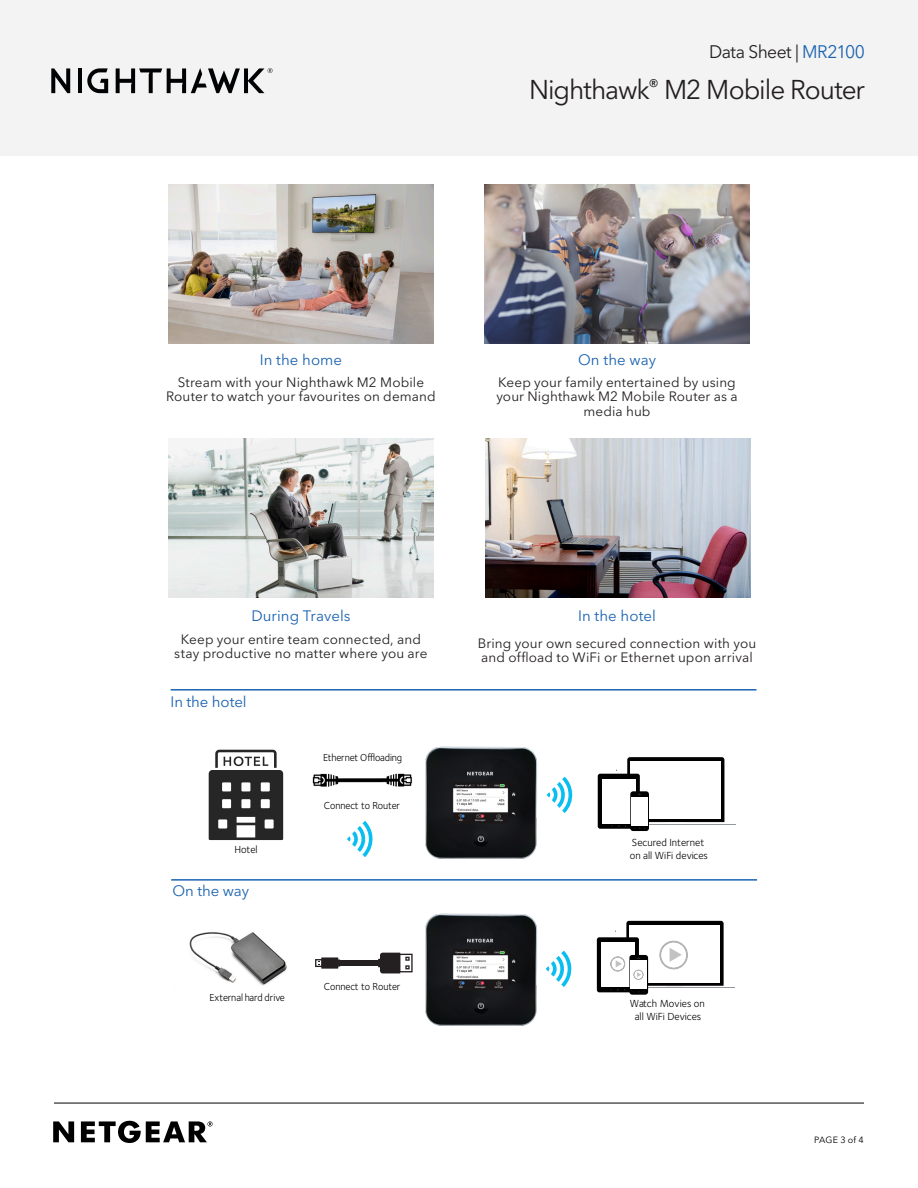
<style>
.page{position:relative;width:918px;height:1188px;background:#fff}
.page>*{position:absolute;margin:0;border:0;box-sizing:border-box;transform-origin:0 0}
.t1{font:27px "Avenir Next LT Pro";letter-spacing:-.04em;color:#231f20}
.t2{font:18px "Avenir Next LT Pro";letter-spacing:-.03em;color:#231f20}
.t3{font:15px "Avenir Next LT Pro";letter-spacing:.005em;color:#1b63b0}
.t4{font:13.5px/14.4px "Avenir Next LT Pro";letter-spacing:.01em;color:#231f20;text-align:center}
.t5{font:10.65px/12.8px "Foundry Sterling";color:#000}
.t6{font:10.5px "Foundry Sterling";color:#000}
.t7{font:10.5px "Foundry Sterling";letter-spacing:-.01em;color:#000001}
.t8{font:9px "Avenir Next LT Pro";letter-spacing:.015em;color:#000001}
.s1{color:#1b63b0}
</style>
<div class="page">
<div style="left:0;top:0;width:918px;height:156px;background:#f3f3f3"></div>
<svg style="left:81px;top:1121px;width:132px;height:22px"></svg>
<svg style="left:53px;top:1121px;width:21px;height:21px"></svg>
<hr style="left:54px;top:1103px;width:810px;height:1px;background:#000001">
<img style="left:169px;top:185px;width:264px;height:158px">
<img style="left:169px;top:439px;width:264px;height:159px">
<img style="left:485px;top:185px;width:264px;height:158px">
<svg style="left:209px;top:750px;width:74px;height:90px"></svg>
<svg style="left:347px;top:826px;width:15px;height:26px"></svg>
<hr style="left:616px;top:824px;width:120px;height:1px;background:#94999e">
<div style="left:598px;top:774px;width:42px;height:55px;background:#000;border-radius:2px"></div>
<div style="left:602px;top:779px;width:34px;height:45px;background:#fff"></div>
<svg style="left:630px;top:791px;width:19px;height:40px"></svg>
<svg style="left:611px;top:757px;width:113px;height:73px"></svg>
<div style="left:632px;top:797px;width:16px;height:29px;background:#fff"></div>
<hr style="left:615px;top:988px;width:120px;height:1px;background:#94999e">
<div style="left:597px;top:937px;width:42px;height:55px;background:#000;border-radius:2px"></div>
<div style="left:601px;top:942px;width:34px;height:45px;background:#fff"></div>
<div style="left:629px;top:955px;width:19px;height:40px;background:#000;border-radius:3px"></div>
<svg style="left:610px;top:921px;width:114px;height:72px"></svg>
<img style="left:189px;top:932px;width:98px;height:54px">
<img style="left:312px;top:773px;width:50px;height:14px">
<svg style="left:315px;top:957px;width:25px;height:12px"></svg>
<div style="left:340px;top:960px;width:39px;height:6px;background:#241f21"></div>
<img style="left:486px;top:439px;width:264px;height:159px">
<hr style="left:171px;top:689px;width:585px;height:2px;background:#1b63b0">
<hr style="left:171px;top:879px;width:586px;height:2px;background:#1b63b0">
<img style="left:362px;top:746px;width:211px;height:113px">
<img style="left:362px;top:879px;width:224px;height:147px">
<svg style="left:51px;top:68px;width:19px;height:25px"></svg>
<hr style="left:78px;top:68px;width:4px;height:25px;background:#010203">
<svg style="left:87px;top:68px;width:21px;height:25px"></svg>
<svg style="left:116px;top:68px;width:157px;height:25px"></svg>
<h2 class="t2" style="left:709px;top:41px;width:157px">Data Sheet | <span class="s1">MR2100</span></h2>
<h1 class="t1" style="left:529px;top:73px;width:337px">Nighthawk<sup>®</sup> M2 Mobile Router</h1>
<p class="t3" style="left:260px;top:350px;width:84px">In the home</p>
<p class="t4" style="left:166px;top:375px;width:271px">Stream with your Nighthawk M2 Mobile<br>Router to watch your favourites on demand</p>
<p class="t3" style="left:578px;top:350px;width:79px">On the way</p>
<p class="t4" style="left:496px;top:375px;width:243px">Keep your family entertained by using your Nighthawk M2 Mobile Router as a media hub</p>
<p class="t3" style="left:251px;top:607px;width:101px">During Travels</p>
<p class="t4" style="left:174px;top:632px;width:255px">Keep your entire team connected, and stay productive no matter where you are</p>
<p class="t3" style="left:171px;top:692px;width:78px">In the hotel</p>
<p class="t7" style="left:323px;top:751px;width:81px">Ethernet Offloading</p>
<p class="t6" style="left:324px;top:800px;width:78px">Connect to Router</p>
<p class="t3" style="left:578px;top:607px;width:79px">In the hotel</p>
<p class="t4" style="left:478px;top:636px;width:280px;text-align:left">Bring your own secured connection with you and offload to WiFi or Ethernet upon arrival</p>
<p class="t5" style="left:234px;top:843px;width:25px">Hotel</p>
<p class="t5" style="left:630px;top:836px;width:80px">Secured Internet on all WiFi devices</p>
<p class="t3" style="left:172px;top:881px;width:78px">On the way</p>
<p class="t6" style="left:209px;top:992px;width:77px">External hard drive</p>
<p class="t6" style="left:324px;top:981px;width:78px">Connect to Router</p>
<p class="t5" style="left:630px;top:998px;width:77px;text-align:center">Watch Movies on all WiFi Devices</p>
<p class="t8" style="left:814px;top:1134px;width:51px">PAGE 3 of 4</p>
</div>
